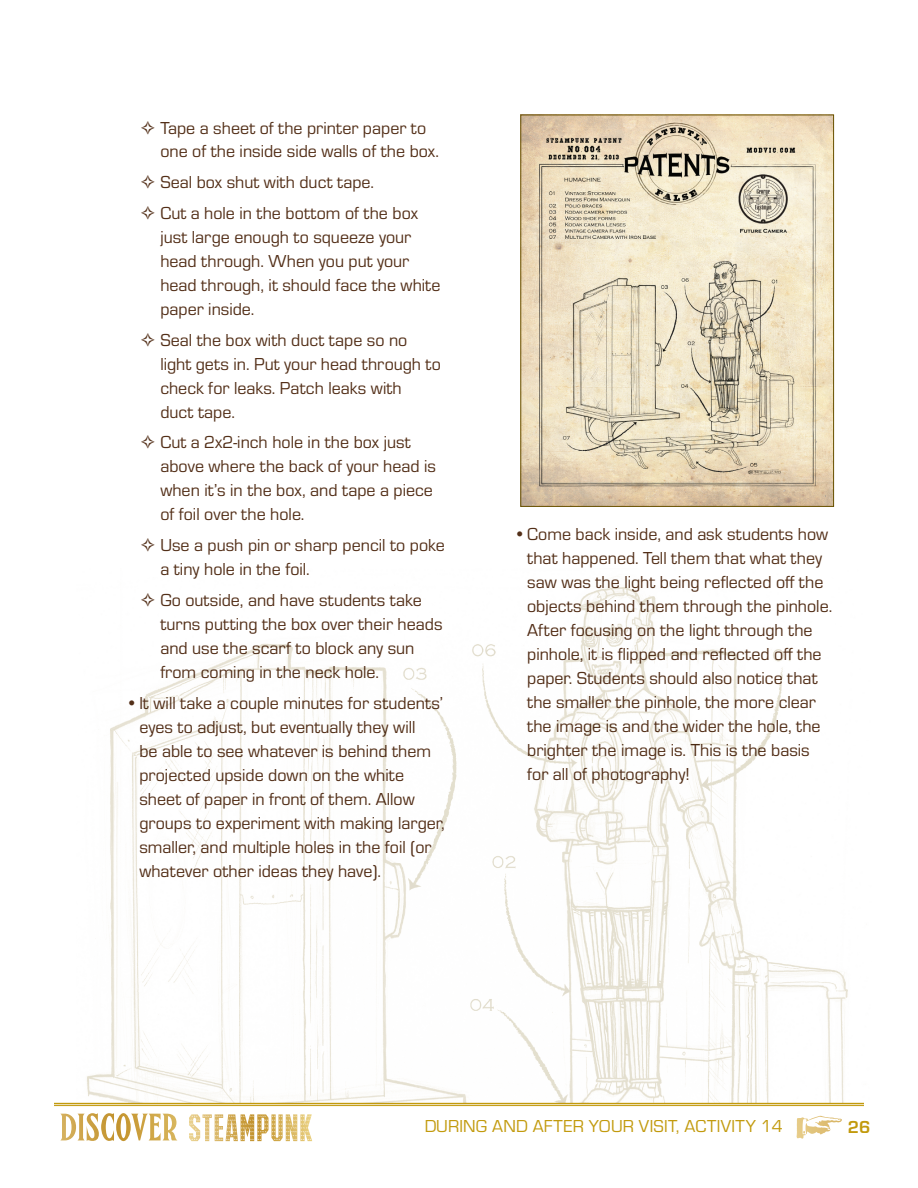
<style>
.page{position:relative;width:918px;height:1188px;background:#fff}
.page>*{position:absolute;margin:0;border:0;box-sizing:border-box;transform-origin:0 0}
.t1{font:18px/24px "Eurostile";color:#532f18}
.t2{font:18px "Eurostile";letter-spacing:.01em;color:#c29a0d}
.t3{font:700 18px "Eurostile";color:#c29a0d}
</style>
<div class="page">
<hr style="left:54px;top:1103px;width:810px;height:1px;background:#c29a0d">
<hr style="left:54px;top:1105px;width:810px;height:1px;background:#c29a0d">
<svg style="left:189px;top:1114px;width:123px;height:27px"></svg>
<svg style="left:60px;top:1113px;width:117px;height:28px"></svg>
<svg style="left:796px;top:1116px;width:28px;height:23px"></svg>
<img style="left:522px;top:116px;width:310px;height:389px">
<div style="left:520px;top:114px;width:314px;height:393px;border:1px solid #685100"></div>
<img style="left:77px;top:586px;width:787px;height:517px">
<p class="t1" style="left:160px;top:115px;width:280px;text-indent:-19px">✧ Tape a sheet of the printer paper to one of the inside side walls of the box.</p>
<p class="t1" style="left:141px;top:166px;width:279px;line-height:30.8px">✧ Seal box shut with duct tape.<br>✧ Cut a hole in the bottom of the box</p>
<p class="t1" style="left:160px;top:224px;width:282px">just large enough to squeeze your head through. When you put your head through, it should face the white paper inside.</p>
<p class="t1" style="left:160px;top:327px;width:282px;text-indent:-19px">✧ Seal the box with duct tape so no light gets in. Put your head through to check for leaks. Patch leaks with<br>duct tape.</p>
<p class="t1" style="left:160px;top:430px;width:277px;text-indent:-19px">✧ Cut a 2x2-inch hole in the box just above where the back of your head is when it’s in the box, and tape a piece of foil over the hole.</p>
<p class="t1" style="left:160px;top:532px;width:286px;text-indent:-19px">✧ Use a push pin or sharp pencil to poke a tiny hole in the foil.</p>
<p class="t1" style="left:160px;top:587px;width:284px;text-indent:-19px">✧ Go outside, and have students take turns putting the box over their heads and use the scarf to block any sun from coming in the neck hole.</p>
<p class="t1" style="left:139px;top:690px;width:307px;text-indent:-14px">•It will take a couple minutes for students’ eyes to adjust, but eventually they will<br>be able to see whatever is behind them projected upside down on the white sheet of paper in front of them. Allow groups to experiment with making larger, smaller, and multiple holes in the foil (or whatever other ideas they have).</p>
<p class="t1" style="left:527px;top:521px;width:307px;text-indent:-14px">•Come back inside, and ask students how that happened. Tell them that what they saw was the light being reflected off the objects behind them through the pinhole.<br>After focusing on the light through the pinhole, it is flipped and reflected off the paper. Students should also notice that the smaller the pinhole, the more clear the image is and the wider the hole, the brighter the image is. This is the basis for all of photography!</p>
<p class="t2" style="left:424px;top:1114px;width:360px">DURING AND AFTER YOUR VISIT, ACTIVITY 14</p>
<p class="t3" style="left:848px;top:1114px;width:24px">26</p>
</div>
